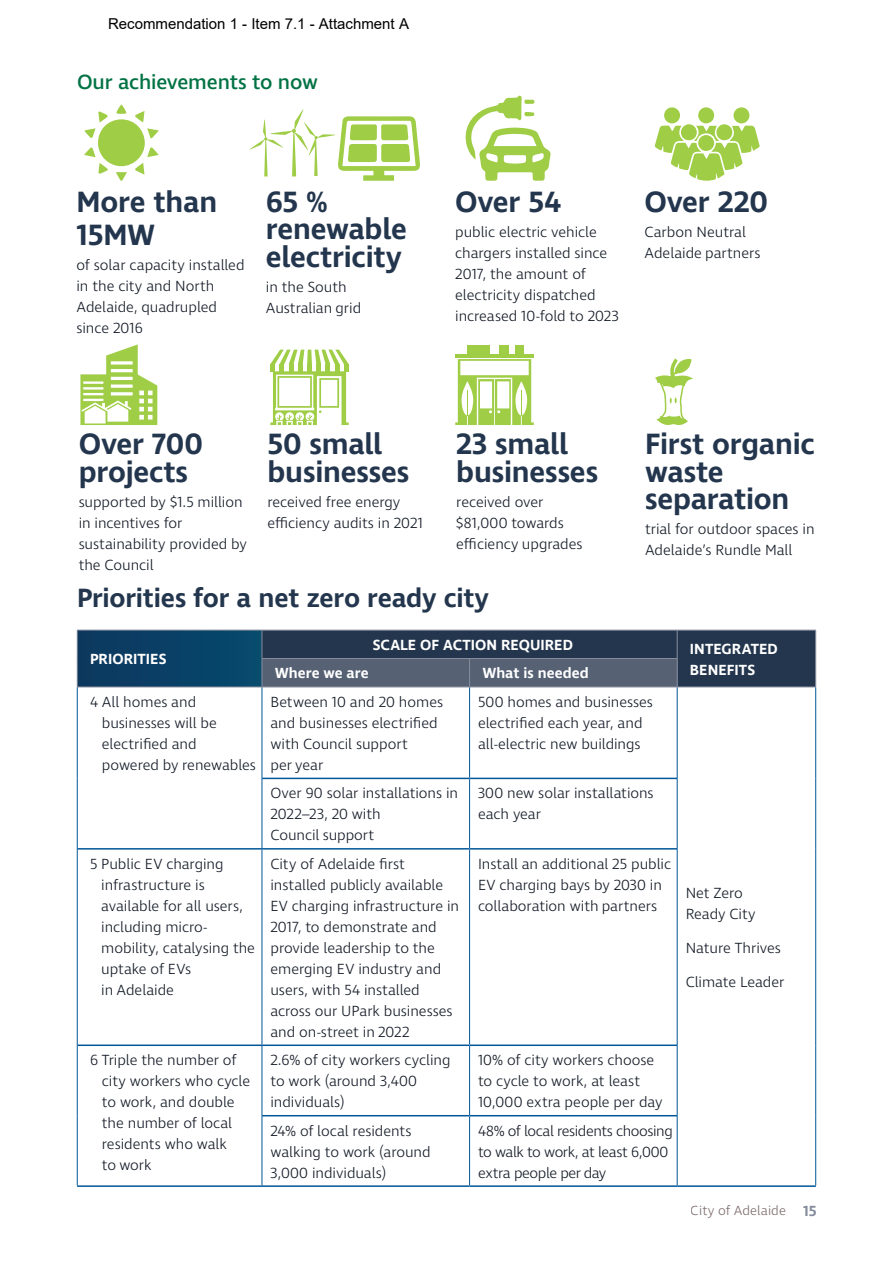
<style>
.page{position:relative;width:893px;height:1263px;background:#fff}
.page>*{position:absolute;margin:0;border:0;box-sizing:border-box;transform-origin:0 0}
.t1{font:600 30px/27.3px "Ingra";letter-spacing:-.01em;color:#23364d}
.t2{font:600 27px "Ingra";letter-spacing:-.01em;color:#23364d}
.t3{font:500 21px "Ingra";letter-spacing:-.01em;color:#007244}
.t4{font:300 15px/21px "Ingra";letter-spacing:-.005em;color:#131a26}
.t5{font:600 15px "Ingra";letter-spacing:.005em;color:#fff}
.t6{font:300 15px/21px "Ingra";letter-spacing:-.03em;color:#131a26}
.t7{font:15px "Arial";color:#000}
.t8{font:300 13.5px "Ingra";letter-spacing:.005em;color:#7c6b6c}
.s1{font-weight:600;font-size:15px;color:#868d9d}
</style>
<div class="page">
<div style="left:77px;top:630px;width:185px;height:57px;background:#0a3f66"></div>
<hr style="left:77px;top:687px;width:1px;height:91px;background:#015798">
<hr style="left:77px;top:778px;width:1px;height:71px;background:#015798">
<hr style="left:262px;top:687px;width:1px;height:91px;background:#015798">
<hr style="left:469px;top:687px;width:1px;height:91px;background:#015798">
<hr style="left:677px;top:687px;width:1px;height:91px;background:#015798">
<hr style="left:815px;top:687px;width:1px;height:91px;background:#015798">
<hr style="left:815px;top:778px;width:1px;height:71px;background:#015798">
<hr style="left:815px;top:849px;width:1px;height:196px;background:#015798">
<hr style="left:815px;top:1045px;width:1px;height:71px;background:#015798">
<hr style="left:815px;top:1116px;width:1px;height:69px;background:#015798">
<hr style="left:677px;top:1185px;width:139px;height:2px;background:#015798">
<hr style="left:262px;top:778px;width:208px;height:1px;background:#015798">
<hr style="left:470px;top:778px;width:207px;height:1px;background:#015798">
<hr style="left:262px;top:778px;width:1px;height:70px;background:#015798">
<hr style="left:469px;top:779px;width:1px;height:69px;background:#015798">
<hr style="left:677px;top:778px;width:1px;height:71px;background:#015798">
<hr style="left:77px;top:848px;width:185px;height:1px;background:#015798">
<hr style="left:262px;top:848px;width:208px;height:1px;background:#015798">
<hr style="left:470px;top:848px;width:207px;height:1px;background:#015798">
<hr style="left:77px;top:849px;width:1px;height:196px;background:#015798">
<hr style="left:262px;top:849px;width:1px;height:195px;background:#015798">
<hr style="left:469px;top:849px;width:1px;height:195px;background:#015798">
<hr style="left:677px;top:849px;width:1px;height:196px;background:#015798">
<hr style="left:77px;top:1044px;width:185px;height:2px;background:#015798">
<hr style="left:77px;top:1185px;width:185px;height:2px;background:#015798">
<hr style="left:77px;top:1045px;width:1px;height:71px;background:#015798">
<hr style="left:77px;top:1116px;width:1px;height:69px;background:#015798">
<hr style="left:262px;top:1044px;width:208px;height:2px;background:#015798">
<hr style="left:470px;top:1044px;width:207px;height:2px;background:#015798">
<hr style="left:262px;top:1115px;width:208px;height:1px;background:#015798">
<hr style="left:470px;top:1115px;width:207px;height:1px;background:#015798">
<hr style="left:262px;top:1185px;width:208px;height:2px;background:#015798">
<hr style="left:470px;top:1185px;width:207px;height:2px;background:#015798">
<hr style="left:262px;top:1046px;width:1px;height:70px;background:#015798">
<hr style="left:469px;top:1046px;width:1px;height:69px;background:#015798">
<hr style="left:677px;top:1045px;width:1px;height:71px;background:#015798">
<hr style="left:262px;top:1116px;width:1px;height:69px;background:#015798">
<hr style="left:469px;top:1116px;width:1px;height:69px;background:#015798">
<hr style="left:677px;top:1116px;width:1px;height:69px;background:#015798">
<hr style="left:77px;top:630px;width:185px;height:1px;background:#868d9d">
<svg style="left:77px;top:630px;width:1px;height:57px"></svg>
<hr style="left:77px;top:687px;width:185px;height:1px;background:#868d9d">
<hr style="left:677px;top:687px;width:139px;height:1px;background:#868d9d">
<svg style="left:262px;top:630px;width:554px;height:57px;background:#39485e"></svg>
<hr style="left:262px;top:687px;width:208px;height:1px;background:#868d9d">
<hr style="left:470px;top:687px;width:207px;height:1px;background:#868d9d">
<div style="left:98px;top:119px;width:47px;height:47px;background:#9fcd46;border-radius:50%"></div>
<svg style="left:116px;top:104px;width:11px;height:10px"></svg>
<svg style="left:147px;top:147px;width:12px;height:10px"></svg>
<svg style="left:147px;top:128px;width:12px;height:11px"></svg>
<svg style="left:135px;top:111px;width:9px;height:11px"></svg>
<svg style="left:98px;top:163px;width:10px;height:11px"></svg>
<svg style="left:135px;top:163px;width:9px;height:12px"></svg>
<svg style="left:85px;top:111px;width:23px;height:27px"></svg>
<svg style="left:84px;top:147px;width:12px;height:10px"></svg>
<svg style="left:116px;top:172px;width:11px;height:9px"></svg>
<svg style="left:249px;top:109px;width:171px;height:72px"></svg>
<svg style="left:465px;top:95px;width:86px;height:86px"></svg>
<div style="left:698px;top:107px;width:16px;height:17px;background:#9fcd46;border-radius:50%"></div>
<svg style="left:681px;top:124px;width:16px;height:16px"></svg>
<div style="left:733px;top:107px;width:16px;height:17px;background:#9fcd46;border-radius:50%"></div>
<div style="left:664px;top:107px;width:16px;height:17px;background:#9fcd46;border-radius:50%"></div>
<svg style="left:716px;top:124px;width:16px;height:16px"></svg>
<svg style="left:655px;top:126px;width:105px;height:55px"></svg>
<svg style="left:80px;top:344px;width:77px;height:81px"></svg>
<svg style="left:270px;top:350px;width:79px;height:75px"></svg>
<hr style="left:455px;top:354px;width:79px;height:4px;background:#9fcd46">
<div style="left:467px;top:346px;width:23px;height:8px;background:#9fcd46"></div>
<div style="left:499px;top:346px;width:10px;height:8px;background:#9fcd46"></div>
<div style="left:515px;top:346px;width:9px;height:8px;background:#9fcd46"></div>
<svg style="left:455px;top:359px;width:79px;height:66px"></svg>
<svg style="left:655px;top:358px;width:38px;height:67px"></svg>
<p class="t7" style="left:108px;top:14px;width:302px">Recommendation 1 - Item 7.1 - Attachment A</p>
<h3 class="t3" style="left:77px;top:69px;width:242px">Our achievements to now</h3>
<h1 class="t1" style="left:77px;top:187px;width:142px;line-height:33px">More than<br>15MW</h1>
<p class="t4" style="left:77px;top:256px;width:170px">of solar capacity installed in the city and North<br>Adelaide, quadrupled since 2016</p>
<h1 class="t1" style="left:266px;top:190px;width:143px">65 % renewable electricity</h1>
<p class="t4" style="left:266px;top:277px;width:97px">in the South<br>Australian grid</p>
<h1 class="t1" style="left:455px;top:190px;width:107px">Over 54</h1>
<p class="t4" style="left:455px;top:223px;width:165px">public electric vehicle chargers installed since<br>2017, the amount of electricity dispatched increased 10-fold to 2023</p>
<h1 class="t1" style="left:645px;top:190px;width:125px">Over 220</h1>
<p class="t4" style="left:645px;top:223px;width:118px">Carbon Neutral<br>Adelaide partners</p>
<h1 class="t1" style="left:79px;top:432px;width:126px">Over 700 projects</h1>
<p class="t4" style="left:79px;top:492px;width:170px">supported by $1.5 million in incentives for sustainability provided by the Council</p>
<h1 class="t1" style="left:267px;top:432px;width:143px">50 small businesses</h1>
<p class="t4" style="left:267px;top:492px;width:157px">received free energy efficiency audits in 2021</p>
<h1 class="t1" style="left:456px;top:432px;width:143px">23 small businesses</h1>
<p class="t4" style="left:456px;top:492px;width:128px">received over $81,000 towards efficiency upgrades</p>
<h2 class="t2" style="left:77px;top:581px;width:414px">Priorities for a net zero ready city</h2>
<h1 class="t1" style="left:645px;top:432px;width:171px">First organic waste separation</h1>
<p class="t4" style="left:645px;top:520px;width:171px">trial for outdoor spaces in<br>Adelaide’s Rundle Mall</p>
<p class="t5" style="left:90px;top:650px;width:78px">PRIORITIES</p>
<p class="t5" style="left:373px;top:636px;width:202px">SCALE OF ACTION REQUIRED</p>
<p class="t5" style="left:690px;top:639px;width:89px">INTEGRATED</p>
<p class="t5" style="left:275px;top:664px;width:96px">Where we are</p>
<p class="t5" style="left:482px;top:664px;width:108px">What is needed</p>
<p class="t5" style="left:690px;top:660px;width:67px">BENEFITS</p>
<p class="t4" style="left:102px;top:692px;width:156px;text-indent:-12px">4 All homes and businesses will be electrified and powered by renewables</p>
<p class="t4" style="left:270px;top:692px;width:174px">Between 10 and 20 homes and businesses electrified with Council support<br>per year</p>
<p class="t4" style="left:478px;top:692px;width:176px">500 homes and businesses electrified each year, and all-electric new buildings</p>
<p class="t4" style="left:270px;top:783px;width:189px">Over 90 solar installations in<br>2022–23, 20 with<br>Council support</p>
<p class="t4" style="left:478px;top:783px;width:177px">300 new solar installations each year</p>
<p class="t4" style="left:101px;top:854px;width:155px;text-indent:-11px">5 Public EV charging infrastructure is available for all users, including micro&shy;mobility, catalysing the uptake of EVs<br>in Adelaide</p>
<p class="t4" style="left:270px;top:854px;width:190px">City of Adelaide first installed publicly available<br>EV charging infrastructure in<br>2017, to demonstrate and provide leadership to the emerging EV industry and users, with 54 installed across our UPark businesses and on-street in 2022</p>
<p class="t4" style="left:478px;top:854px;width:195px">Install an additional 25 public<br>EV charging bays by 2030 in collaboration with partners</p>
<p class="t4" style="left:102px;top:1050px;width:150px;text-indent:-12px">6 Triple the number of city workers who cycle to work, and double the number of local residents who walk<br>to work</p>
<p class="t4" style="left:270px;top:1050px;width:181px">2.6% of city workers cycling to work (around 3,400 individuals)</p>
<p class="t4" style="left:478px;top:1050px;width:186px">10% of city workers choose to cycle to work, at least<br>10,000 extra people per day</p>
<p class="t4" style="left:270px;top:1121px;width:162px">24% of local residents walking to work (around<br>3,000 individuals)</p>
<p class="t6" style="left:478px;top:1121px;width:196px">48% of local residents choosing to walk to work, at least 6,000 extra people per day</p>
<p class="t4" style="left:686px;top:883px;width:72px">Net Zero<br>Ready City</p>
<p class="t4" style="left:686px;top:938px;width:97px">Nature Thrives</p>
<p class="t4" style="left:686px;top:972px;width:100px">Climate Leader</p>
<p class="t8" style="left:691px;top:1202px;width:127px">City of Adelaide <span class="s1">15</span></p>
</div>
